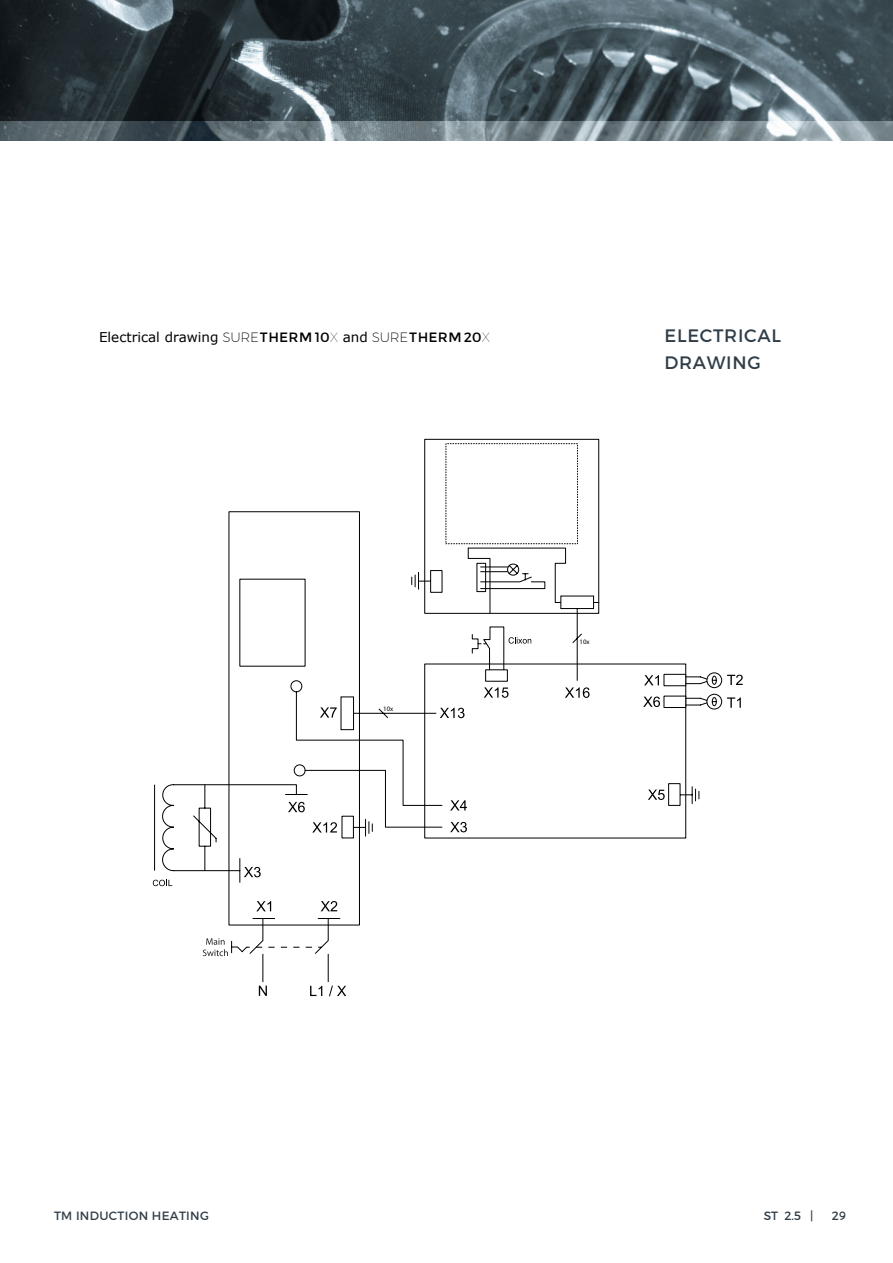
<style>
.page{position:relative;width:893px;height:1263px;background:#fff}
.page>*{position:absolute;margin:0;border:0;box-sizing:border-box;transform-origin:0 0}
.t1{font:18px/27px "TM Montserrat Regular";letter-spacing:.04em;color:#303e49}
.t2{font:13.5px "TM Montserrat Regular";color:#000}
.t3{font:12px "TM Montserrat Regular";letter-spacing:.025em;color:#303e49}
.t4{font:6.75px "Myriad Pro";color:#000}
.s1{font-family:"Verdana"}
</style>
<div class="page">
<img style="left:0;top:0;width:893px;height:121px">
<svg style="left:0;top:121px;width:893px;height:19px;background:#758389"></svg>
<svg style="left:727px;top:675px;width:16px;height:10px"></svg>
<svg style="left:727px;top:697px;width:14px;height:11px"></svg>
<svg style="left:162px;top:570px;width:126px;height:313px"></svg>
<svg style="left:153px;top:880px;width:19px;height:6px"></svg>
<svg style="left:203px;top:938px;width:25px;height:18px"></svg>
<svg style="left:258px;top:954px;width:88px;height:42px"></svg>
<svg style="left:231px;top:643px;width:129px;height:311px"></svg>
<svg style="left:288px;top:439px;width:312px;height:233px"></svg>
<svg style="left:154px;top:672px;width:568px;height:199px"></svg>
<p class="t2" style="left:99px;top:329px;width:392px"><span class="s1">Electrical drawing</span> SURETHERM 10X <span class="s1">and</span> SURETHERM 20X</p>
<h1 class="t1" style="left:664px;top:322px;width:118px">ELECTRICAL<br>DRAWING</h1>
<p class="t4" style="left:383px;top:705px;width:12px">10x</p>
<p class="t4" style="left:580px;top:637px;width:12px">10x</p>
<p class="t3" style="left:54px;top:1208px;width:156px">TM INDUCTION HEATING</p>
<p class="t3" style="left:764px;top:1208px;width:51px">ST 2.5 |</p>
<p class="t3" style="left:832px;top:1208px;width:16px">29</p>
</div>
